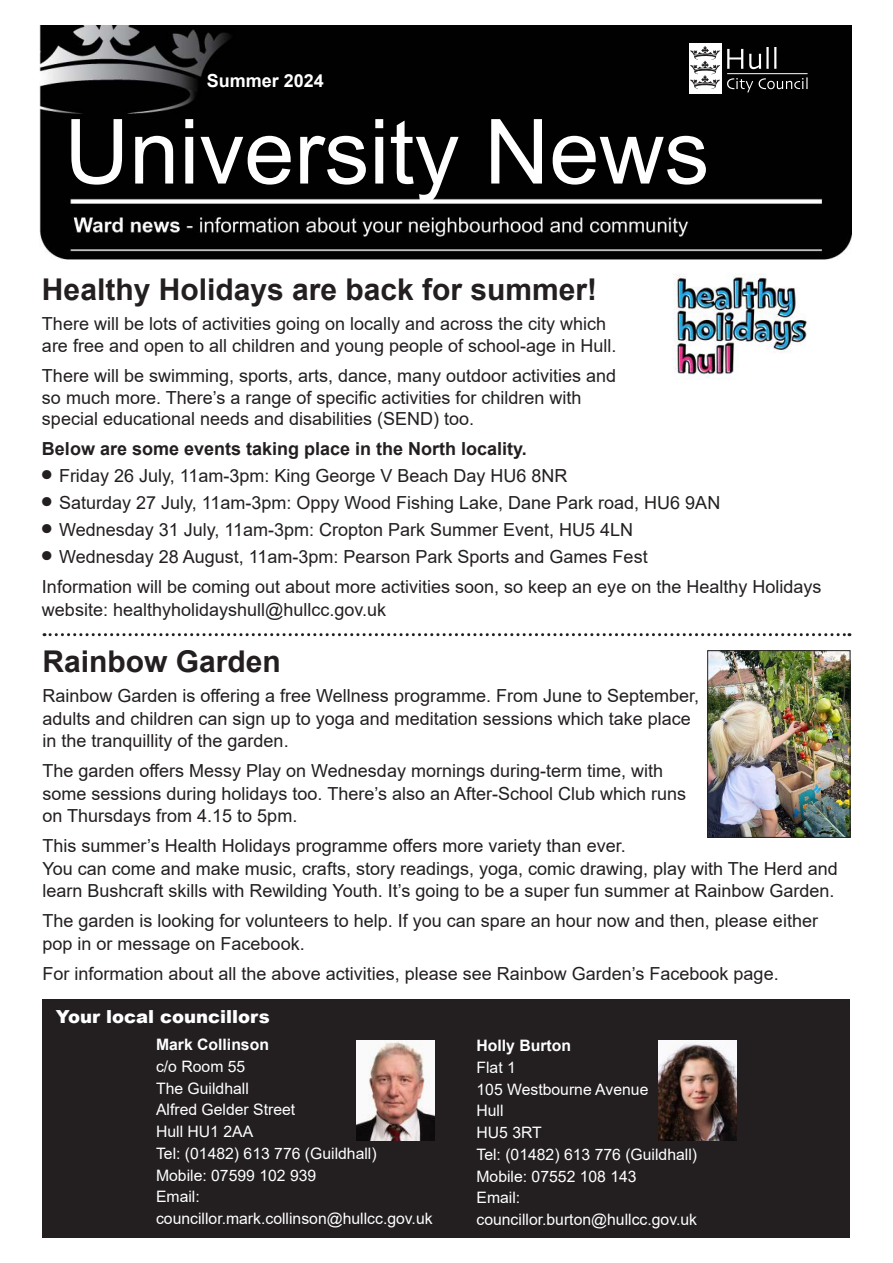
<style>
.page{position:relative;width:893px;height:1263px;background:#fff}
.page>*{position:absolute;margin:0;border:0;box-sizing:border-box;transform-origin:0 0}
.t1{font:90px "Arial";color:#fff}
.t2{font:700 30px "Arial";color:#231f20}
.t3{font:18px/22.5px "Arial";color:#231f20}
.t4{font:700 18px "Arial";color:#231f20}
.t5{font:900 18px "Arial";color:#fff}
.t6{font:700 18px "Arial";color:#fff}
.t7{font:15.75px "Arial";color:#fff}
.t8{font:700 15.75px "Arial";color:#fff}
</style>
<div class="page">
<div style="left:42px;top:999px;width:808px;height:238px;background:#231f20"></div>
<img style="left:357px;top:1040px;width:77px;height:100px">
<img style="left:659px;top:1040px;width:77px;height:100px">
<img style="left:39px;top:26px;width:813px;height:234px">
<div style="left:687px;top:26px;width:136px;height:54px;background:#010101"></div>
<svg style="left:727px;top:49px;width:16px;height:20px"></svg>
<svg style="left:749px;top:47px;width:27px;height:22px"></svg>
<hr style="left:727px;top:73px;width:81px;height:1px;background:#fff">
<div style="left:689px;top:43px;width:32px;height:51px;background:#fff"></div>
<svg style="left:690px;top:46px;width:30px;height:43px"></svg>
<svg style="left:727px;top:78px;width:26px;height:15px"></svg>
<svg style="left:759px;top:77px;width:49px;height:12px"></svg>
<svg style="left:44px;top:633px;width:806px;height:3px"></svg>
<img style="left:673px;top:273px;width:134px;height:107px">
<img style="left:709px;top:652px;width:139px;height:184px">
<div style="left:707px;top:650px;width:143px;height:188px;border:1px solid #231f20"></div>
<p class="t6" style="left:207px;top:68px;width:119px">Summer 2024</p>
<p class="t1" style="left:64px;top:90px;width:647px">University News</p>
<p class="t2" style="left:42px;top:269px;width:557px">Healthy Holidays are back for summer!</p>
<p class="t3" style="left:42px;top:313px;width:566px">There will be lots of activities going on locally and across the city which</p>
<p class="t3" style="left:42px;top:334px;width:576px">are free and open to all children and young people of school-age in Hull.</p>
<p class="t3" style="left:42px;top:364px;width:576px">There will be swimming, sports, arts, dance, many outdoor activities and</p>
<p class="t3" style="left:42px;top:386px;width:541px">so much more. There’s a range of specific activities for children with</p>
<p class="t3" style="left:42px;top:407px;width:434px">special educational needs and disabilities (SEND) too.</p>
<p class="t4" style="left:42px;top:436px;width:486px">Below are some events taking place in the North locality.</p>
<p class="t3" style="left:42px;top:464px;width:527px">● Friday 26 July, 11am-3pm: King George V Beach Day HU6 8NR</p>
<p class="t3" style="left:42px;top:491px;width:680px">● Saturday 27 July, 11am-3pm: Oppy Wood Fishing Lake, Dane Park road, HU6 9AN</p>
<p class="t3" style="left:42px;top:518px;width:593px">● Wednesday 31 July, 11am-3pm: Cropton Park Summer Event, HU5 4LN</p>
<p class="t3" style="left:42px;top:545px;width:607px">● Wednesday 28 August, 11am-3pm: Pearson Park Sports and Games Fest</p>
<p class="t3" style="left:42px;top:575px;width:781px">Information will be coming out about more activities soon, so keep an eye on the Healthy Holidays website: healthyholidayshull@hullcc.gov.uk</p>
<p class="t2" style="left:43px;top:640px;width:240px">Rainbow Garden</p>
<p class="t3" style="left:43px;top:684px;width:658px">Rainbow Garden is offering a free Wellness programme. From June to September,</p>
<p class="t3" style="left:43px;top:707px;width:650px">adults and children can sign up to yoga and meditation sessions which take place</p>
<p class="t3" style="left:43px;top:729px;width:248px">in the tranquillity of the garden.</p>
<p class="t3" style="left:43px;top:759px;width:622px">The garden offers Messy Play on Wednesday mornings during-term time, with</p>
<p class="t3" style="left:43px;top:782px;width:645px">some sessions during holidays too. There’s also an After-School Club which runs</p>
<p class="t3" style="left:43px;top:804px;width:256px">on Thursdays from 4.15 to 5pm.</p>
<p class="t3" style="left:43px;top:834px;width:585px">This summer’s Health Holidays programme offers more variety than ever.</p>
<p class="t3" style="left:43px;top:857px;width:797px">You can come and make music, crafts, story readings, yoga, comic drawing, play with The Herd and learn Bushcraft skills with Rewilding Youth. It’s going to be a super fun summer at Rainbow Garden.</p>
<p class="t3" style="left:43px;top:909px;width:777px">The garden is looking for volunteers to help. If you can spare an hour now and then, please either pop in or message on Facebook.</p>
<p class="t3" style="left:43px;top:962px;width:738px">For information about all the above activities, please see Rainbow Garden’s Facebook page.</p>
<p class="t5" style="left:56px;top:1004px;width:215px">Your local councillors</p>
<p class="t8" style="left:156px;top:1033px;width:114px">Mark Collinson</p>
<p class="t7" style="left:156px;top:1055px;width:91px">c/o Room 55</p>
<p class="t7" style="left:156px;top:1077px;width:94px">The Guildhall</p>
<p class="t7" style="left:156px;top:1099px;width:141px">Alfred Gelder Street</p>
<p class="t7" style="left:156px;top:1121px;width:99px">Hull HU1 2AA</p>
<p class="t7" style="left:156px;top:1142px;width:222px">Tel: (01482) 613 776 (Guildhall)</p>
<p class="t7" style="left:156px;top:1164px;width:162px">Mobile: 07599 102 939</p>
<p class="t7" style="left:156px;top:1186px;width:45px">Email:</p>
<p class="t7" style="left:156px;top:1208px;width:278px">councillor.mark.collinson@hullcc.gov.uk</p>
<p class="t8" style="left:476px;top:1034px;width:96px">Holly Burton</p>
<p class="t7" style="left:476px;top:1056px;width:41px">Flat 1</p>
<p class="t7" style="left:476px;top:1078px;width:173px">105 Westbourne Avenue</p>
<p class="t7" style="left:476px;top:1100px;width:29px">Hull</p>
<p class="t7" style="left:476px;top:1122px;width:67px">HU5 3RT</p>
<p class="t7" style="left:476px;top:1143px;width:222px">Tel: (01482) 613 776 (Guildhall)</p>
<p class="t7" style="left:476px;top:1165px;width:162px">Mobile: 07552 108 143</p>
<p class="t7" style="left:476px;top:1187px;width:45px">Email:</p>
<p class="t7" style="left:476px;top:1209px;width:222px">councillor.burton@hullcc.gov.uk</p>
</div>
